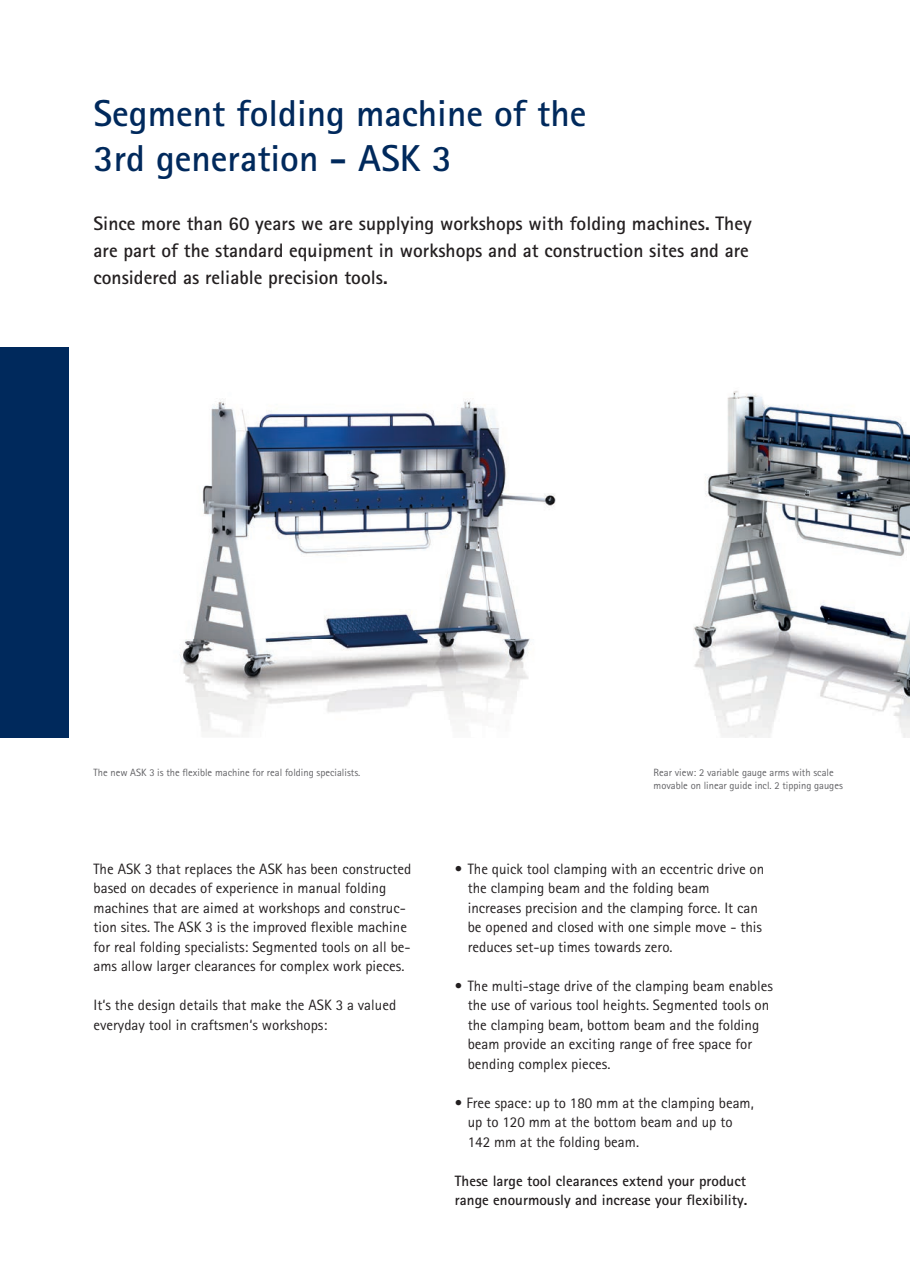
<style>
.page{position:relative;width:910px;height:1280px;background:#fff}
.page>*{position:absolute;margin:0;border:0;box-sizing:border-box;transform-origin:0 0}
.t1{font:700 37.5px/45px "Agfa Rotis Sans Serif";color:#00295c}
.t2{font:700 19.5px/27px "Agfa Rotis Sans Serif";color:#231f20}
.t3{font:15px/19.5px "Agfa Rotis Sans Serif";color:#231f20}
.t4{font:700 15px/19.5px "Agfa Rotis Sans Serif";color:#231f20}
.t5{font:10.5px/12.6px "Agfa Rotis Sans Serif";color:#636366}
.s1{font-weight:800}
</style>
<div class="page">
<div style="left:0;top:347px;width:68px;height:390px;background:#00295c"></div>
<img style="left:179px;top:398px;width:377px;height:339px">
<img style="left:693px;top:391px;width:217px;height:346px">
<h1 class="t1" style="left:94px;top:90px;width:495px">Segment folding machine of the<br>3rd generation - ASK 3</h1>
<h2 class="t2" style="left:94px;top:210px;width:660px">Since more than 60 years we are supplying workshops with folding machines. They are part of the standard equipment in workshops and at construction sites and are considered as reliable precision tools.</h2>
<p class="t5" style="left:94px;top:766px;width:268px">The new ASK 3 is the flexible machine for real folding specialists.</p>
<p class="t5" style="left:653px;top:766px;width:191px">Rear view: 2 variable gauge arms with scale movable on linear guide incl. 2 tipping gauges</p>
<p class="t3" style="left:94px;top:859px;width:319px">The ASK 3 that replaces the ASK has been constructed based on decades of experience in manual folding machines that are aimed at workshops and construc&shy;tion sites. The ASK 3 is the improved flexible machine for real folding specialists: Segmented tools on all be&shy;ams allow larger clearances for complex work pieces.</p>
<p class="t3" style="left:94px;top:995px;width:304px">It‘s the design details that make the ASK 3 a valued everyday tool in craftsmen‘s workshops:</p>
<p class="t3" style="left:468px;top:859px;width:298px;text-indent:-13px">• The quick tool clamping with an eccentric drive on the clamping beam and the folding beam increases precision and the clamping force. It can be opened and closed with one simple move - this reduces set-up times towards zero.</p>
<p class="t3" style="left:468px;top:976px;width:307px;text-indent:-13px">• The multi-stage drive of the clamping beam enables the use of various tool heights. Segmented tools on the clamping beam, bottom beam and the folding beam provide an exciting range of free space for bending complex pieces.</p>
<p class="t3" style="left:468px;top:1093px;width:288px;text-indent:-13px">• Free space: up to 180 mm at the clamping beam, up to 120 mm at the bottom beam and up to<br>142 mm at the folding beam.</p>
<p class="t4" style="left:455px;top:1170px;width:294px">These large tool clearances extend your product range enourmously and increase your flexibility<span class="s1">.</span></p>
</div>
